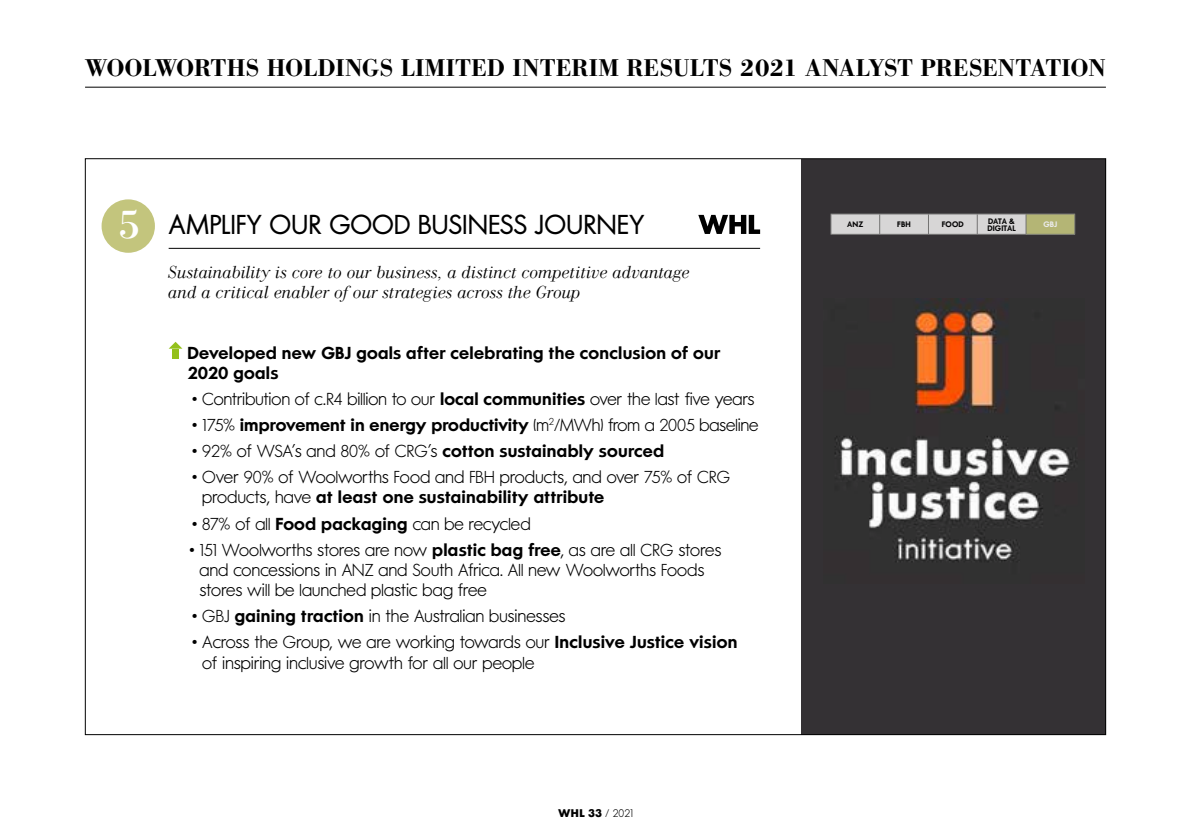
<style>
.page{position:relative;width:1191px;height:840px;background:#fff}
.page>*{position:absolute;margin:0;border:0;box-sizing:border-box;transform-origin:0 0}
.t1{font:500 27.2px "W Futura";letter-spacing:.005em;color:#000}
.t2{font:500 24px "AT Our Bodoni";color:#000}
.t3{font:300 17.2px/20px "W Futura";color:#000}
.t4{font:600 17.2px/20px "W Futura";letter-spacing:.01em;color:#000}
.t5{font:italic 300 17.2px/20px "AT Our Bodoni";letter-spacing:.01em;color:#000}
.t6{font:700 11px "W Futura";color:#000}
.t7{font:600 7.8px/7.2px "W Futura";letter-spacing:.005em;color:#000}
.t8{font:600 7.8px "W Futura";color:#fff}
.s1{font-family:"AT Our Bodoni";font-weight:400;font-size:40.4px;color:#fff}
.s2{font-weight:600}
.s3{font-weight:300}
</style>
<div class="page">
<hr style="left:85px;top:87px;width:1021px;height:1px;background:#000">
<svg style="left:698px;top:215px;width:62px;height:19px"></svg>
<div style="left:102px;top:199px;width:53px;height:54px;background:#c3c57d;border-radius:50%"></div>
<hr style="left:169px;top:248px;width:591px;height:1px;background:#000">
<svg style="left:169px;top:341px;width:13px;height:7px"></svg>
<div style="left:172px;top:348px;width:7px;height:10px;background:#94c11c"></div>
<div style="left:800px;top:159px;width:305px;height:575px;background:#343134"></div>
<img style="left:834px;top:298px;width:242px;height:264px">
<div style="left:1026px;top:214px;width:48px;height:20px;background:#b4b575"></div>
<hr style="left:830px;top:213px;width:49px;height:1px;background:#7b7b7a">
<hr style="left:879px;top:213px;width:49px;height:1px;background:#7b7b7a">
<hr style="left:928px;top:213px;width:49px;height:1px;background:#7b7b7a">
<hr style="left:977px;top:213px;width:49px;height:1px;background:#7b7b7a">
<hr style="left:1026px;top:213px;width:49px;height:1px;background:#7b7b7a">
<svg style="left:830px;top:214px;width:196px;height:20px;background:#d1d0d0"></svg>
<svg style="left:1074px;top:214px;width:1px;height:20px"></svg>
<hr style="left:830px;top:234px;width:49px;height:1px;background:#7b7b7a">
<hr style="left:879px;top:234px;width:49px;height:1px;background:#7b7b7a">
<hr style="left:928px;top:234px;width:49px;height:1px;background:#7b7b7a">
<hr style="left:977px;top:234px;width:49px;height:1px;background:#7b7b7a">
<hr style="left:1026px;top:234px;width:49px;height:1px;background:#7b7b7a">
<h2 class="t2" style="left:85px;top:53px;width:1022px">WOOLWORTHS HOLDINGS LIMITED INTERIM RESULTS 2021 ANALYST PRESENTATION</h2>
<h1 class="t1" style="left:117px;top:209px;width:529px"><span class="s1">5</span> AMPLIFY OUR GOOD BUSINESS JOURNEY</h1>
<p class="t5" style="left:169px;top:262px;width:523px">Sustainability is core to our business, a distinct competitive advantage and a critical enabler of our strategies across the Group</p>
<p class="t4" style="left:187px;top:342px;width:534px">Developed new GBJ goals after celebrating the conclusion of our<br>2020 goals</p>
<p class="t3" style="left:192px;top:389px;width:564px">• Contribution of c.R4 billion to our <span class="s2">local communities</span> over the last five years</p>
<p class="t4" style="left:192px;top:414px;width:568px"><span class="s3">• 175%</span> improvement in energy productivity <span class="s3">(m</span><sup>2</sup><span class="s3">/MWh) from a 2005 baseline</span></p>
<p class="t3" style="left:192px;top:441px;width:473px">• 92% of WSA’s and 80% of CRG’s <span class="s2">cotton sustainably sourced</span></p>
<p class="t3" style="left:202px;top:467px;width:529px;text-indent:-10px">• Over 90% of Woolworths Food and FBH products, and over 75% of CRG products, have <span class="s2">at least one sustainability attribute</span></p>
<p class="t3" style="left:192px;top:513px;width:340px">• 87% of all <span class="s2">Food packaging</span> can be recycled</p>
<p class="t3" style="left:199px;top:539px;width:523px;text-indent:-10px">• 151 Woolworths stores are now <span class="s2">plastic bag free</span>, as are all CRG stores and concessions in ANZ and South Africa. All new Woolworths Foods stores will be launched plastic bag free</p>
<p class="t3" style="left:192px;top:606px;width:375px">• GBJ <span class="s2">gaining traction</span> in the Australian businesses</p>
<p class="t3" style="left:202px;top:632px;width:536px;text-indent:-10px">• Across the Group, we are working towards our <span class="s2">Inclusive Justice vision </span>of inspiring inclusive growth for all our people</p>
<p class="t6" style="left:558px;top:806px;width:76px">WHL 33 <span class="s3">/ 2021</span></p>
<p class="t7" style="left:847px;top:221px;width:18px">ANZ</p>
<p class="t7" style="left:897px;top:221px;width:15px">FBH</p>
<p class="t7" style="left:942px;top:221px;width:23px">FOOD</p>
<p class="t7" style="left:987px;top:217px;width:30px">DATA &amp;<br>DIGITAL</p>
<p class="t8" style="left:1043px;top:219px;width:15px">GBJ</p>
</div>
